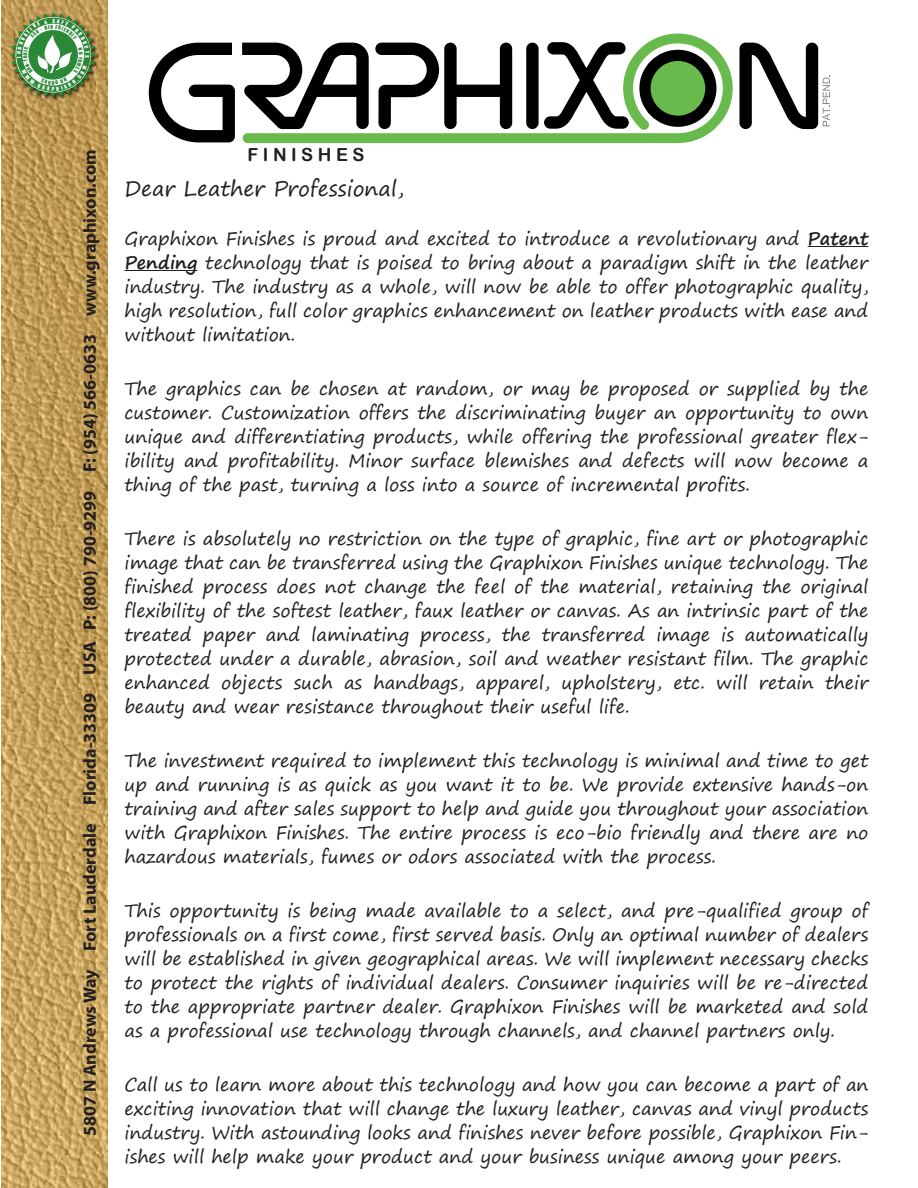
<style>
.page{position:relative;width:918px;height:1188px;background:#fff}
.page>*{position:absolute;margin:0;border:0;box-sizing:border-box;transform-origin:0 0}
.t1{font:21px "Segoe Print";color:#231f20}
.t2{font:18px/24px "Segoe Print";color:#231f20;text-align:justify}
.t3{font:700 18px "Myriad Pro";color:#231f20}
.t4{font:18px "Arial Rounded MT Bold";color:#231f20}
.t5{font:5.1px "Impact";color:#2a8836}
.s1{font-weight:700}
</style>
<div class="page">
<img style="left:1px;top:0;width:107px;height:1188px">
<svg style="left:149px;top:43px;width:86px;height:99px"></svg>
<svg style="left:243px;top:34px;width:490px;height:109px"></svg>
<svg style="left:739px;top:43px;width:91px;height:86px"></svg>
<hr style="left:808px;top:246px;width:60px;height:1px;background:#231f20">
<hr style="left:124px;top:270px;width:73px;height:1px;background:#231f20">
<img style="left:8px;top:10px;width:92px;height:92px">
<svg style="left:10px;top:12px;width:86px;height:86px"></svg>
<p class="t5" style="left:55px;top:87px;width:4px;rotate:180deg">D</p>
<p class="t3" style="left:78px;top:1136px;width:988px;rotate:-90deg">5807 N Andrews Way Fort Lauderdale Florida-33309 USA P: (800) 790-9299 F: (954) 566-0633 www.graphixon.com</p>
<p class="t4" style="left:248px;top:143px;width:119px">F I N I S H E S</p>
<p class="t1" style="left:124px;top:170px;width:281px">Dear Leather Professional,</p>
<p class="t2" style="left:124px;top:226px;width:746px">Graphixon Finishes is proud and excited to introduce a revolutionary and <span class="s1">Patent Pending</span> technology that is poised to bring about a paradigm shift in the leather industry. The industry as a whole, will now be able to offer photographic quality, high resolution, full color graphics enhancement on leather products with ease and without limitation.</p>
<p class="t2" style="left:124px;top:376px;width:746px">The graphics can be chosen at random, or may be proposed or supplied by the customer. Customization offers the discriminating buyer an opportunity to own unique and differentiating products, while offering the professional greater flex&shy;ibility and profitability. Minor surface blemishes and defects will now become a thing of the past, turning a loss into a source of incremental profits.</p>
<p class="t2" style="left:124px;top:526px;width:746px">There is absolutely no restriction on the type of graphic, fine art or photographic image that can be transferred using the Graphixon Finishes unique technology. The finished process does not change the feel of the material, retaining the original flexibility of the softest leather, faux leather or canvas. As an intrinsic part of the treated paper and laminating process, the transferred image is automatically protected under a durable, abrasion, soil and weather resistant film. The graphic enhanced objects such as handbags, apparel, upholstery, etc. will retain their beauty and wear resistance throughout their useful life.</p>
<p class="t2" style="left:124px;top:748px;width:745px">The investment required to implement this technology is minimal and time to get up and running is as quick as you want it to be. We provide extensive hands-on training and after sales support to help and guide you throughout your association with Graphixon Finishes. The entire process is eco-bio friendly and there are no hazardous materials, fumes or odors associated with the process.</p>
<p class="t2" style="left:124px;top:898px;width:745px">This opportunity is being made available to a select, and pre-qualified group of professionals on a first come, first served basis. Only an optimal number of dealers will be established in given geographical areas. We will implement necessary checks to protect the rights of individual dealers. Consumer inquiries will be re-directed to the appropriate partner dealer. Graphixon Finishes will be marketed and sold as a professional use technology through channels, and channel partners only.</p>
<p class="t2" style="left:124px;top:1072px;width:746px">Call us to learn more about this technology and how you can become a part of an exciting innovation that will change the luxury leather, canvas and vinyl products industry. With astounding looks and finishes never before possible, Graphixon Fin&shy;ishes will help make your product and your business unique among your peers.</p>
</div>
